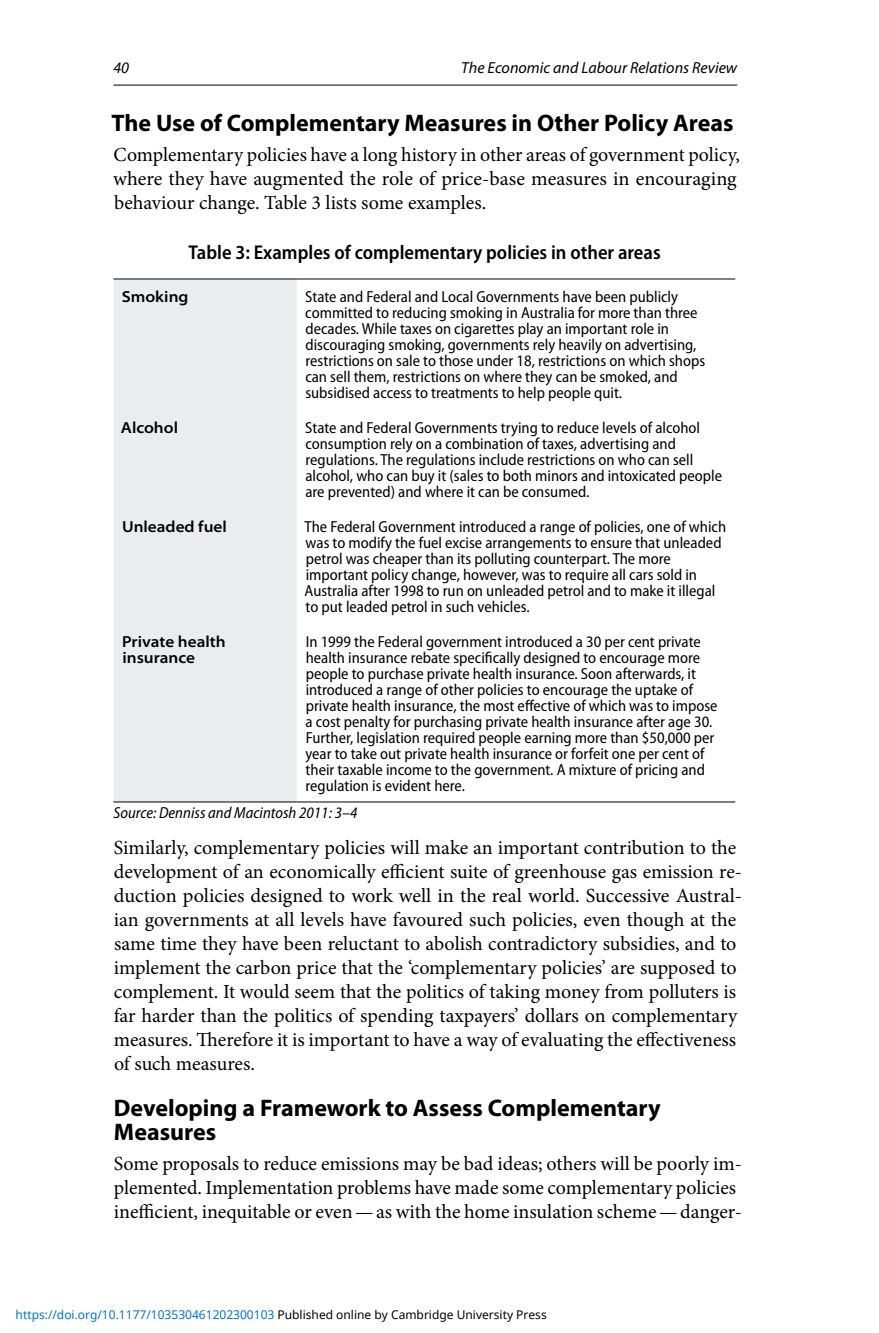
<style>
.page{position:relative;width:879px;height:1333px;background:#fff}
.page>*{position:absolute;margin:0;border:0;box-sizing:border-box;transform-origin:0 0}
.t1{font:700 24px/24px "Myriad Pro";color:#000}
.t2{font:20px/24px "Minion Pro";color:#000}
.t3{font:600 semi-condensed 20px "Myriad Pro";color:#000}
.t4{font:semi-condensed 16px/16px "Myriad Pro";color:#000}
.t5{font:600 semi-expanded 16px/16px "Myriad Pro";color:#000}
.t6{font:italic 16px "Myriad Pro";color:#000}
.t7{font:italic semi-condensed 16px "Myriad Pro";color:#000}
.t8{font:12px "Noto Sans";color:#0172cf}
.s1{color:#000}
</style>
<div class="page">
<hr style="left:113px;top:85px;width:624px;height:1px;background:#000">
<div style="left:113px;top:279px;width:184px;height:522px;background:#ebeced"></div>
<hr style="left:113px;top:278px;width:184px;height:1px;background:#000">
<hr style="left:297px;top:278px;width:438px;height:1px;background:#000">
<hr style="left:113px;top:801px;width:184px;height:1px;background:#000">
<hr style="left:297px;top:801px;width:438px;height:1px;background:#000">
<p class="t6" style="left:113px;top:58px;width:17px">40</p>
<p class="t6" style="left:461px;top:58px;width:277px">The Economic and Labour Relations Review</p>
<h1 class="t1" style="left:112px;top:111px;width:623px">The Use of Complementary Measures in Other Policy Areas</h1>
<p class="t2" style="left:113px;top:143px;width:628px">Complementary policies have a long history in other areas of government policy, where they have augmented the role of price-base measures in encouraging behaviour change. Table 3 lists some examples.</p>
<p class="t3" style="left:188px;top:240px;width:474px">Table 3: Examples of complementary policies in other areas</p>
<p class="t5" style="left:122px;top:288px;width:68px">Smoking</p>
<p class="t4" style="left:305px;top:289px;width:401px">State and Federal and Local Governments have been publicly committed to reducing smoking in Australia for more than three decades. While taxes on cigarettes play an important role in discouraging smoking, governments rely heavily on advertising, restrictions on sale to those under 18, restrictions on which shops can sell them, restrictions on where they can be smoked, and subsidised access to treatments to help people quit.</p>
<p class="t5" style="left:121px;top:419px;width:59px">Alcohol</p>
<p class="t4" style="left:305px;top:419px;width:418px">State and Federal Governments trying to reduce levels of alcohol consumption rely on a combination of taxes, advertising and regulations. The regulations include restrictions on who can sell alcohol, who can buy it (sales to both minors and intoxicated people are prevented) and where it can be consumed.</p>
<p class="t5" style="left:122px;top:518px;width:106px">Unleaded fuel</p>
<p class="t4" style="left:304px;top:518px;width:423px">The Federal Government introduced a range of policies, one of which was to modify the fuel excise arrangements to ensure that unleaded petrol was cheaper than its polluting counterpart. The more important policy change, however, was to require all cars sold in Australia after 1998 to run on unleaded petrol and to make it illegal to put leaded petrol in such vehicles.</p>
<p class="t5" style="left:122px;top:632px;width:105px">Private health insurance</p>
<p class="t4" style="left:305px;top:633px;width:414px">In 1999 the Federal government introduced a 30 per cent private health insurance rebate specifically designed to encourage more people to purchase private health insurance. Soon afterwards, it introduced a range of other policies to encourage the uptake of private health insurance, the most effective of which was to impose a cost penalty for purchasing private health insurance after age 30.<br>Further, legislation required people earning more than $50,000 per year to take out private health insurance or forfeit one per cent of their taxable income to the government. A mixture of pricing and regulation is evident here.</p>
<p class="t7" style="left:113px;top:803px;width:245px">Source: Denniss and Macintosh 2011: 3–4</p>
<p class="t2" style="left:114px;top:835px;width:630px">Similarly, complementary policies will make an important contribution to the development of an economically efficient suite of greenhouse gas emission re&shy;duction policies designed to work well in the real world. Successive Austral&shy;ian governments at all levels have favoured such policies, even though at the same time they have been reluctant to abolish contradictory subsidies, and to implement the carbon price that the ‘complementary policies’ are supposed to complement. It would seem that the politics of taking money from polluters is far harder than the politics of spending taxpayers’ dollars on complementary measures. Therefore it is important to have a way of evaluating the effectiveness of such measures.</p>
<h1 class="t1" style="left:114px;top:1095px;width:548px">Developing a Framework to Assess Complementary<br>Measures</h1>
<p class="t2" style="left:114px;top:1151px;width:629px">Some proposals to reduce emissions may be bad ideas; others will be poorly im&shy;plemented. Implementation problems have made some complementary policies inefficient, inequitable or even—as with the home insulation scheme—danger-</p>
<p class="t8" style="left:16px;top:1305px;width:532px">https://doi.org/10.1177/103530461202300103 <span class="s1">Published online by Cambridge University Press</span></p>
</div>
